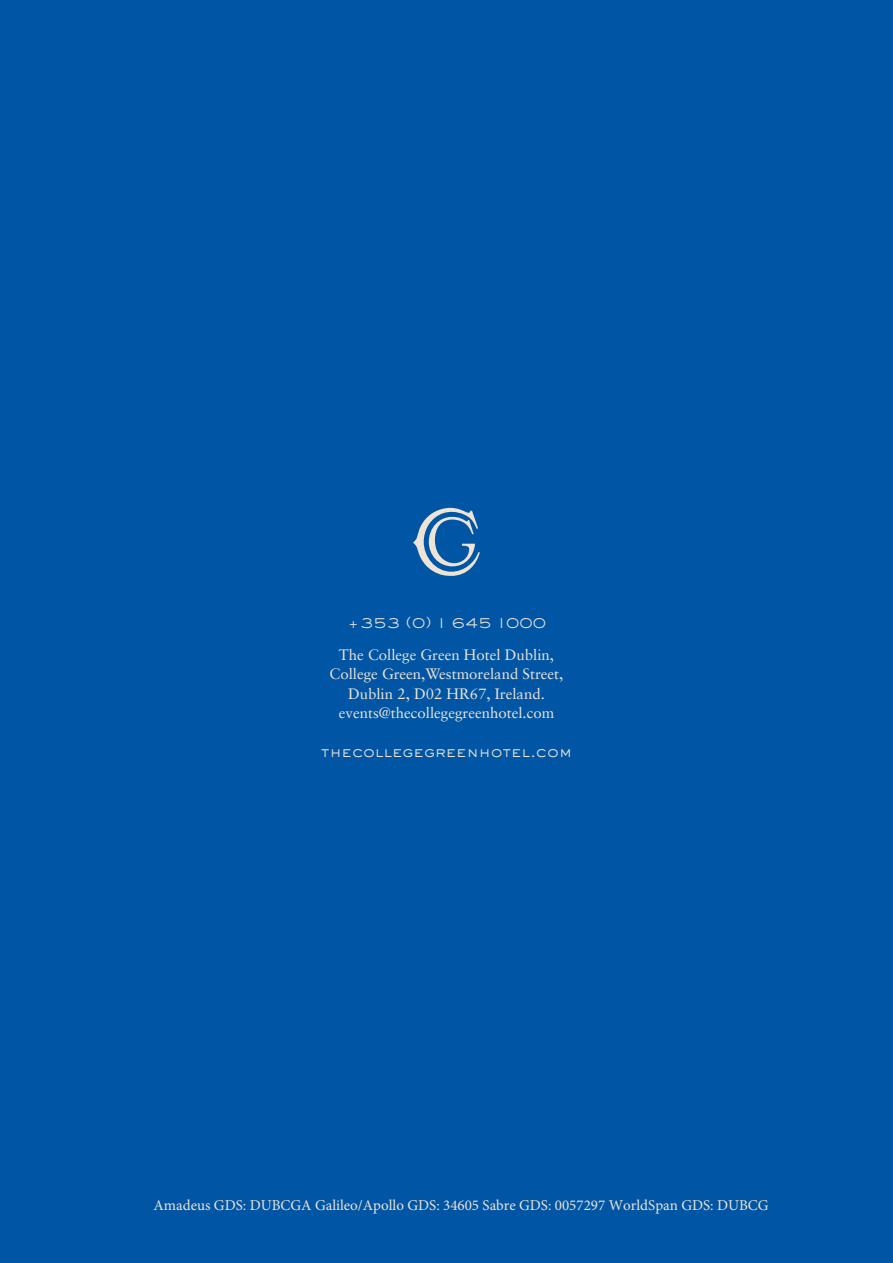
<style>
.page{position:relative;width:893px;height:1263px;background:#0055a5}
.page>*{position:absolute;margin:0;border:0;box-sizing:border-box;transform-origin:0 0}
.t1{font:15px/19.5px "Sabon";color:#ede4d5;text-align:center}
.t2{font:15px "Minion Pro";color:#ede4d5}
.t3{font:300 15px "Sackers Gothic Std";color:#ede4d5}
</style>
<div class="page">
<svg style="left:413px;top:508px;width:67px;height:68px"></svg>
<p class="t3" style="left:347px;top:613px;width:201px">+353 (0) 1 645 1000</p>
<p class="t1" style="left:330px;top:644px;width:235px">The College Green Hotel Dublin, College Green,Westmoreland Street, Dublin 2, D02 HR67, Ireland. events@thecollegegreenhotel.com</p>
<p class="t3" style="left:321px;top:742px;width:253px">thecollegegreenhotel.com</p>
<p class="t2" style="left:154px;top:1195px;width:617px">Amadeus GDS: DUBCGA Galileo/Apollo GDS: 34605 Sabre GDS: 0057297 WorldSpan GDS: DUBCG</p>
</div>
